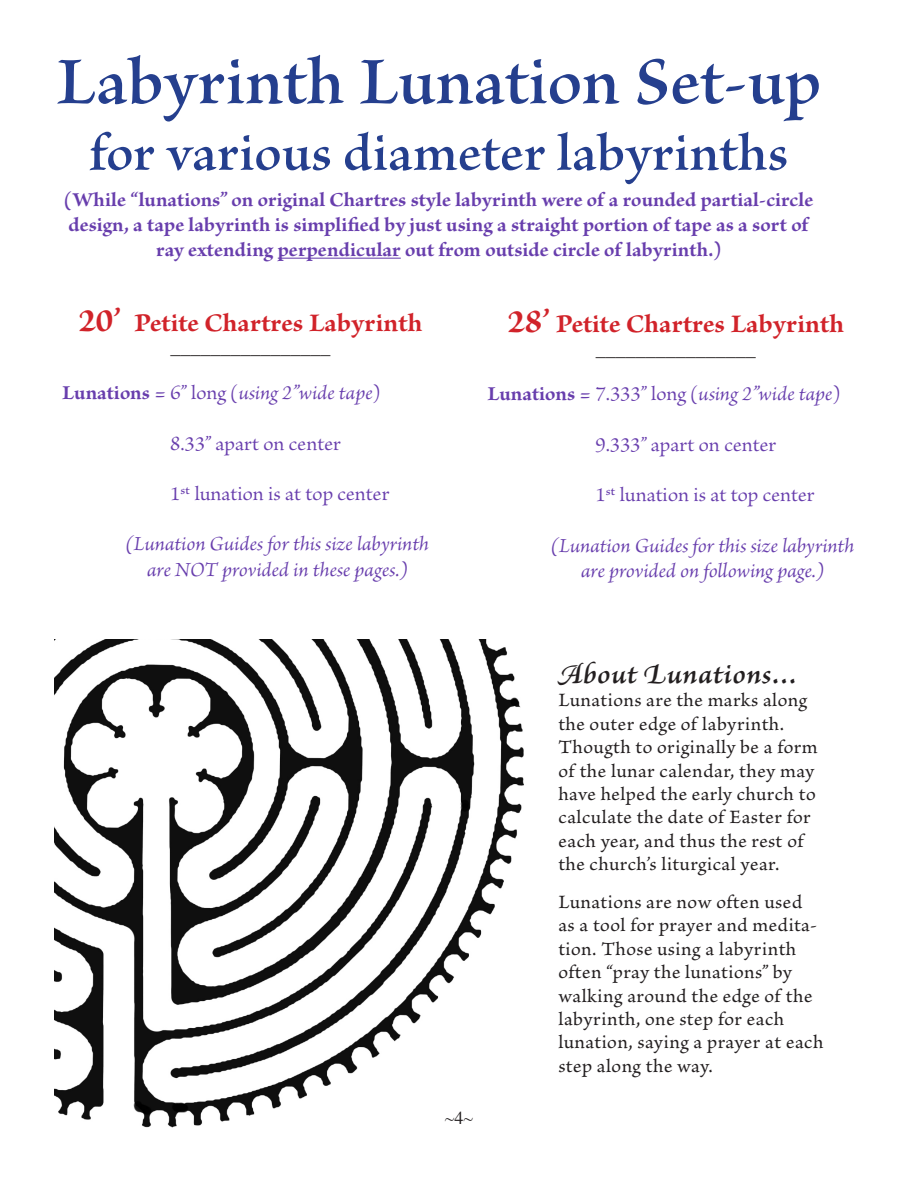
<style>
.page{position:relative;width:918px;height:1188px;background:#fff}
.page>*{position:absolute;margin:0;border:0;box-sizing:border-box;transform-origin:0 0}
.t1{font:600 70.5px "Brioso Pro";letter-spacing:.005em;color:#253f8e}
.t2{font:600 55.5px "Brioso Pro";letter-spacing:.005em;color:#253f8e}
.t3{font:28.5px "Brioso Pro Semibold It Capt";letter-spacing:.015em;color:#231f20}
.t4{font:700 27px "Brioso Pro";letter-spacing:.01em;color:#d1232a}
.t5{font:700 21px/25.2px "Brioso Pro";letter-spacing:.01em;color:#683ead;text-align:center}
.t6{font:italic 21px "Brioso Pro";color:#683ead}
.t7{font:21px "Brioso Pro";letter-spacing:.005em;color:#683ead}
.t8{font:19.5px/23.4px "Brioso Pro Capt";letter-spacing:.02em;color:#231f20}
.t9{font:18px "Brioso Pro";color:#231f20}
.t10{font:18px "Times";color:#231f20}
.s1{font-size:34.5px}
.s2{font-weight:700;font-style:normal}
.s3{font-style:normal}
</style>
<div class="page">
<hr style="left:278px;top:258px;width:123px;height:1px;background:#683ead">
<img style="left:54px;top:639px;width:470px;height:489px">
<p class="t1" style="left:57px;top:44px;width:766px">Labyrinth Lunation Set-up</p>
<p class="t2" style="left:89px;top:123px;width:700px">for various diameter labyrinths</p>
<p class="t5" style="left:64px;top:188px;width:750px">(While “lunations” on original Chartres style labyrinth were of a rounded partial-circle design, a tape labyrinth is simplified by just using a straight portion of tape as a sort of ray extending perpendicular out from outside circle of labyrinth.)</p>
<p class="t4" style="left:79px;top:308px;width:341px"><span class="s1">20’</span> Petite Chartres Labyrinth</p>
<p class="t9" style="left:170px;top:337px;width:162px">________________</p>
<p class="t6" style="left:62px;top:380px;width:320px"><span class="s2">Lunations =</span> <span class="s3">6” long (</span>using 2”wide tape<span class="s3">)</span></p>
<p class="t7" style="left:170px;top:432px;width:172px">8.33” apart on center</p>
<p class="t7" style="left:170px;top:482px;width:221px">1st lunation is at top center</p>
<p class="t6" style="left:126px;top:531px;width:305px">(Lunation Guides for this size labyrinth</p>
<p class="t6" style="left:147px;top:556px;width:262px">are NOT provided in these pages.)</p>
<p class="t4" style="left:507px;top:309px;width:334px"><span class="s1">28’</span> Petite Chartres Labyrinth</p>
<p class="t9" style="left:596px;top:338px;width:162px">________________</p>
<p class="t6" style="left:488px;top:381px;width:354px"><span class="s2">Lunations =</span> <span class="s3">7.333” long (</span>using 2”wide tape<span class="s3">)</span></p>
<p class="t7" style="left:596px;top:433px;width:182px">9.333” apart on center</p>
<p class="t7" style="left:596px;top:483px;width:221px">1st lunation is at top center</p>
<p class="t6" style="left:551px;top:532px;width:305px">(Lunation Guides for this size labyrinth</p>
<p class="t6" style="left:581px;top:557px;width:245px">are provided on following page.)</p>
<p class="t10" style="left:445px;top:1101px;width:30px">~4~</p>
<p class="t3" style="left:558px;top:656px;width:240px">About Lunations…</p>
<p class="t8" style="left:558px;top:689px;width:261px">Lunations are the marks along the outer edge of labyrinth.<br>Thougth to originally be a form of the lunar calendar, they may have helped the early church to calculate the date of Easter for each year, and thus the rest of the church’s liturgical year.</p>
<p class="t8" style="left:558px;top:891px;width:267px">Lunations are now often used<br>as a tool for prayer and medita&shy;tion. Those using a labyrinth often “pray the lunations” by walking around the edge of the labyrinth, one step for each lunation, saying a prayer at each step along the way.</p>
</div>
